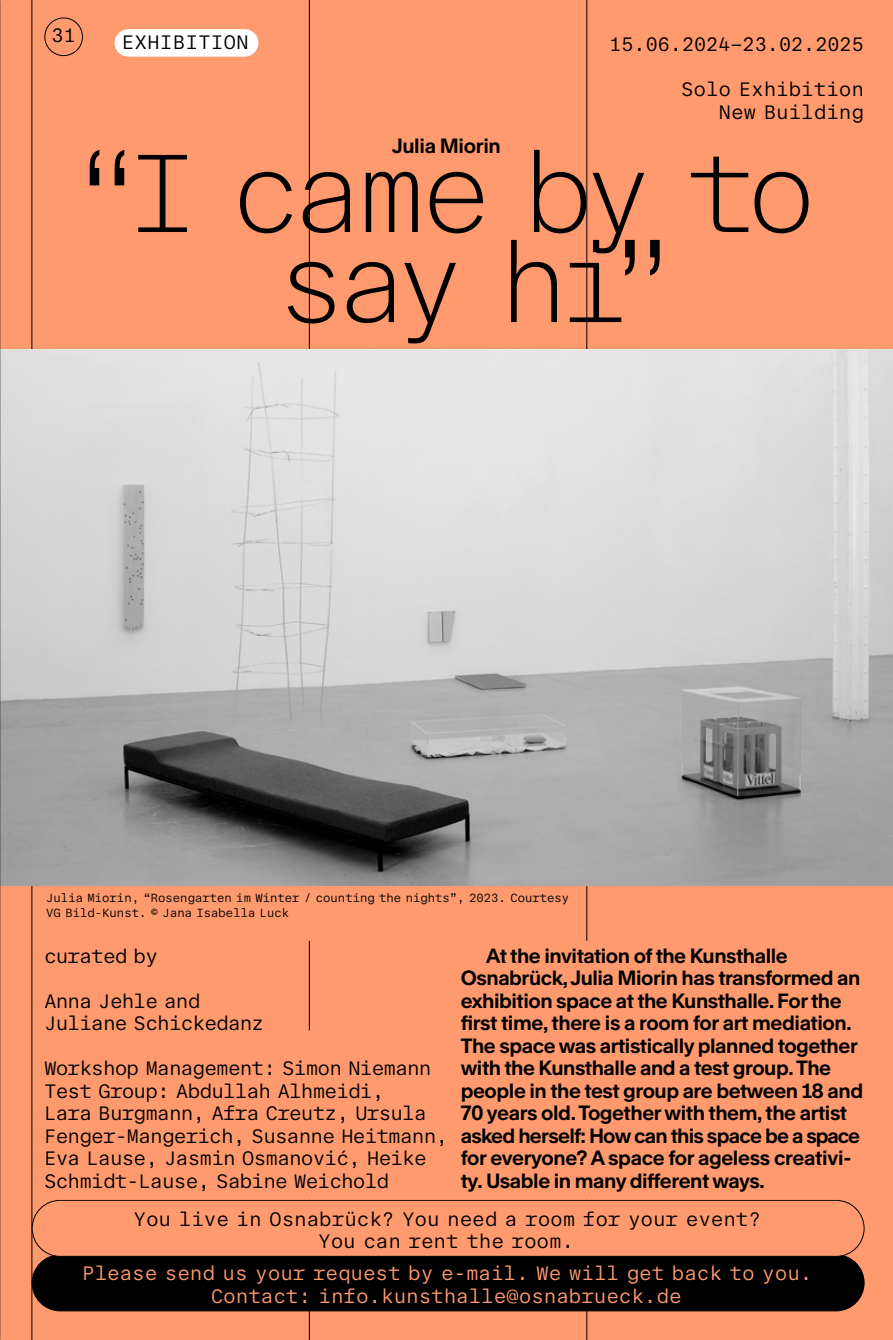
<style>
.page{position:relative;width:893px;height:1340px;background:#fff}
.page>*{position:absolute;margin:0;border:0;box-sizing:border-box;transform-origin:0 0}
.Ausstellung_Überschrift{font:100 112.5px "Rand Mono";letter-spacing:-.07em;color:#000}
.Fließtext_Rand_bold_8_8_10pt{font:700 19.8px/22.5px "Rand";letter-spacing:-.025em;color:#000}
.Programm_Info_Va__Datum_links{font:19.8px/22.5px "Rand Mono";letter-spacing:-.015em;color:#000}
.Programm_Kategorie_Rand_Mono{font:19.8px/22.5px "Rand Mono";letter-spacing:.02em;color:#ff9a6e;text-align:center}
.Programm_Kategorie_Rand_Mono-2{font:19.8px/22.5px "Rand Mono";letter-spacing:.02em;color:#000;text-align:center}
.Programm_Info_Va__Datum_rechts{font:19.8px/22.5px "Rand Mono";letter-spacing:.02em;color:#000;text-align:right}
.Programm_Info_Va__Datum_rechts-2{font:19.8px "Rand Mono";color:#000}
.Bildcredits{font:11.92px/14.4px "Rand Mono";color:#000}
</style>
<div class="page">
<div style="left:0;top:0;width:893px;height:1339px;background:#ff9a6e"></div>
<hr style="left:31px;top:0;width:1px;height:1339px;background:#000">
<hr style="left:586px;top:0;width:1px;height:1339px;background:#000">
<div style="left:44px;top:18px;width:39px;height:38px;border:1px solid #000;border-radius:50%"></div>
<hr style="left:309px;top:0;width:1px;height:833px;background:#000">
<hr style="left:309px;top:1126px;width:1px;height:213px;background:#000">
<img style="left:0;top:350px;width:893px;height:535px">
<div style="left:32px;top:1254px;width:832px;height:56px;background:#000;border-radius:28px"></div>
<div style="left:32px;top:1254px;width:832px;height:57px;border:1px solid #000;border-radius:28px"></div>
<div style="left:32px;top:1200px;width:832px;height:56px;background:#ff9a6e;border-radius:28px"></div>
<div style="left:32px;top:1199px;width:832px;height:57px;border:1px solid #000;border-radius:28px"></div>
<div style="left:115px;top:29px;width:143px;height:28px;background:#fff;border-radius:14px"></div>
<hr style="left:309px;top:940px;width:1px;height:90px;background:#000">
<p class="Programm_Info_Va__Datum_links" style="left:51px;top:22px;width:26px">31</p>
<p class="Programm_Kategorie_Rand_Mono-2" style="left:122px;top:29px;width:128px">EXHIBITION</p>
<p class="Programm_Info_Va__Datum_rechts-2" style="left:609px;top:29px;width:256px">15.06.2024–23.02.2025</p>
<p class="Programm_Info_Va__Datum_rechts" style="left:681px;top:76px;width:184px">Solo Exhibition<br>New Building</p>
<p class="Fließtext_Rand_bold_8_8_10pt" style="left:392px;top:132px;width:110px">Julia Miorin</p>
<p class="Ausstellung_Überschrift" style="left:73px;top:107px;width:745px">“I came by to</p>
<p class="Ausstellung_Überschrift" style="left:277px;top:197px;width:401px">say hi”</p>
<p class="Bildcredits" style="left:46px;top:889px;width:524px">Julia Miorin, “Rosengarten im Winter / counting the nights”, 2023. Courtesy<br>VG Bild-Kunst. © Jana Isabella Luck</p>
<p class="Programm_Info_Va__Datum_links" style="left:44px;top:942px;width:115px">curated by</p>
<p class="Programm_Info_Va__Datum_links" style="left:44px;top:987px;width:221px">Anna Jehle and<br>Juliane Schickedanz</p>
<p class="Programm_Info_Va__Datum_links" style="left:44px;top:1055px;width:405px">Workshop Management: Simon Niemann Test Group: Abdullah Alhmeidi,<br>Lara Burgmann, Afra Creutz, Ursula Fenger-Mangerich, Susanne Heitmann, Eva Lause, Jasmin Osmanović, Heike Schmidt-Lause, Sabine Weichold</p>
<p class="Fließtext_Rand_bold_8_8_10pt" style="left:461px;top:942px;width:404px;text-indent:26px">At the invitation of the Kunsthalle Osnabrück, Julia Miorin has transformed an exhibition space at the Kunsthalle. For the first time, there is a room for art mediation.<br>The space was artistically planned together with the Kunsthalle and a test group. The people in the test group are between 18 and 70 years old. Together with them, the artist asked herself: How can this space be a space for everyone? A space for ageless creativi&shy;ty. Usable in many different ways.</p>
<p class="Programm_Kategorie_Rand_Mono-2" style="left:134px;top:1205px;width:628px">You live in Osnabrück? You need a room for your event?<br>You can rent the room.</p>
<p class="Programm_Kategorie_Rand_Mono" style="left:82px;top:1259px;width:731px">Please send us your request by e-mail. We will get back to you.<br>Contact: info.kunsthalle@osnabrueck.de</p>
</div>
